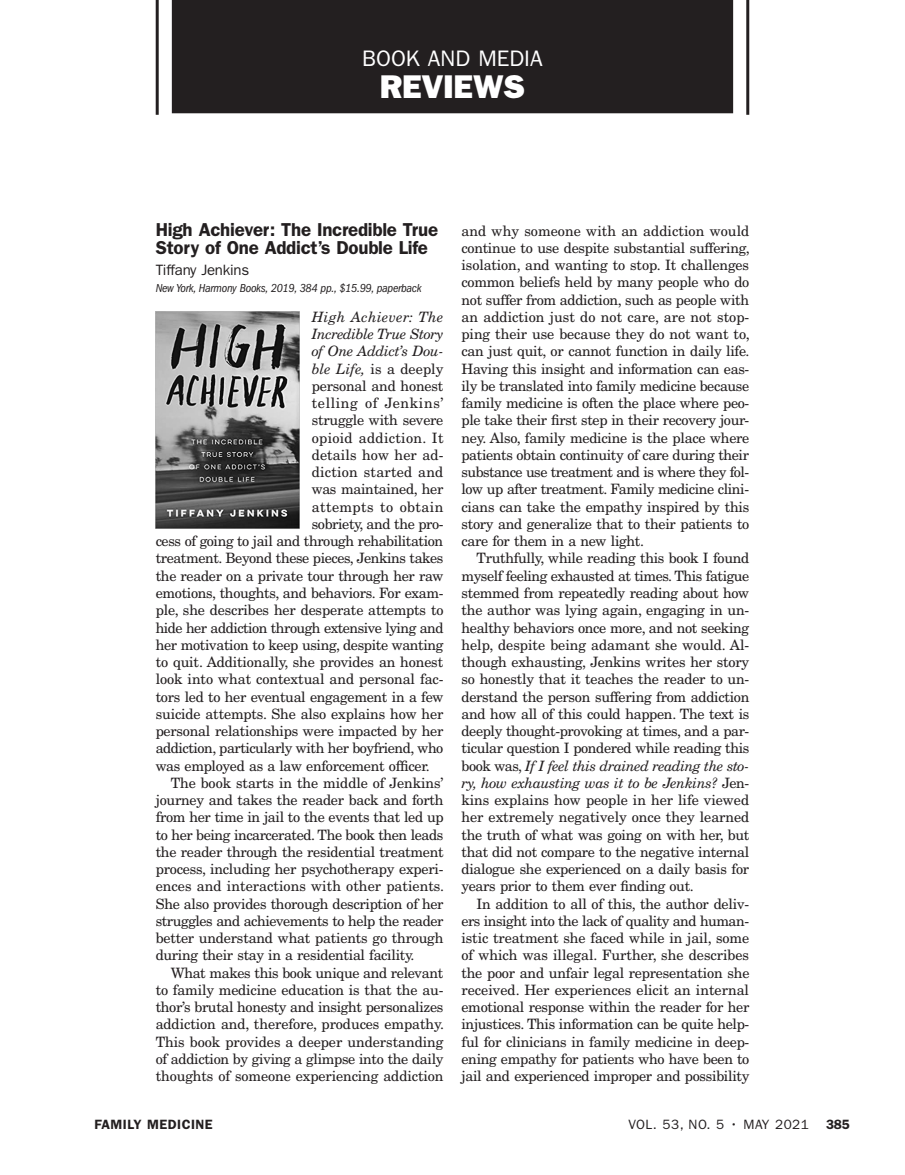
<style>
.page{position:relative;width:905px;height:1175px;background:#fff}
.page>*{position:absolute;margin:0;border:0;box-sizing:border-box;transform-origin:0 0}
.t1{font:33px "ITC Franklin Gothic Std Hvy";letter-spacing:-.005em;color:#fff}
.t2{font:22.5px "ITC Franklin Gothic Std";color:#fff}
.Reviews_Title{font:600 18.75px/18.8px "ITC Franklin Gothic Std";letter-spacing:-.015em;color:#231f20}
.Reviews_Author_of{font:15px "ITC Franklin Gothic Std";letter-spacing:-.015em;color:#231f20}
.Body_Text{font:14.25px/17.2px "New Century Schlbk LT Std";letter-spacing:-.02em;color:#231f20;text-align:justify}
.Body_Text_No_Inden{font:14.25px "New Century Schlbk LT Std";letter-spacing:-.02em;color:#231f20}
.Body_Text_No_Inden-2{font:italic 14.25px "New Century Schlbk LT Std";letter-spacing:-.02em;color:#231f20}
.Body_Text_No_Inden-3{font:14.25px "New Century Schlbk LT Std";letter-spacing:.005em;color:#231f20}
.Body_Text_No_Inden-4{font:14.25px "New Century Schlbk LT Std";letter-spacing:.02em;color:#231f20}
.Body_Text_No_Inden-5{font:14.25px "New Century Schlbk LT Std";letter-spacing:.04em;color:#231f20}
.Body_Text_No_Inden-6{font:14.25px "New Century Schlbk LT Std";letter-spacing:.015em;color:#231f20}
.Body_Text_No_Inden-7{font:italic 14.25px "New Century Schlbk LT Std";letter-spacing:.02em;color:#231f20}
.Body_Text_No_Inden-8{font:14.25px "New Century Schlbk LT Std";letter-spacing:.03em;color:#231f20}
.t3{font:13.5px "ITC Franklin Gothic Std";letter-spacing:.035em;color:#231f20}
.t4{font:600 13.5px "ITC Franklin Gothic Std";letter-spacing:.035em;color:#231f20}
.Reviews_Pub_Info{font:italic condensed 12px "ITC Franklin Gothic Std";letter-spacing:-.02em;color:#231f20}
.s1{font-style:italic}
</style>
<div class="page">
<div style="left:172px;top:0;width:561px;height:113px;background:#231f20"></div>
<hr style="left:746px;top:0;width:3px;height:115px;background:#231f20">
<hr style="left:156px;top:0;width:3px;height:115px;background:#231f20">
<img style="left:156px;top:312px;width:144px;height:216px">
<h2 class="t2" style="left:362px;top:45px;width:182px">BOOK AND MEDIA</h2>
<h1 class="t1" style="left:380px;top:67px;width:147px">REVIEWS</h1>
<p class="Reviews_Title" style="left:156px;top:220px;width:284px">High Achiever: The Incredible True<br>Story of One Addict’s Double Life</p>
<p class="Reviews_Author_of" style="left:156px;top:262px;width:95px">Tiffany Jenkins</p>
<p class="Reviews_Pub_Info" style="left:156px;top:281px;width:267px">New York, Harmony Books, 2019, 384 pp., $15.99, paperback</p>
<p class="Body_Text_No_Inden-7" style="left:312px;top:308px;width:133px">High Achiever: The</p>
<p class="Body_Text_No_Inden-2" style="left:312px;top:325px;width:133px">Incredible True Story</p>
<p class="Body_Text_No_Inden-2" style="left:312px;top:343px;width:133px">of One Addict’s Dou-</p>
<p class="Body_Text_No_Inden-3" style="left:312px;top:360px;width:133px"><span class="s1">ble Life,</span> is a deeply</p>
<p class="Body_Text_No_Inden" style="left:312px;top:377px;width:133px">personal and honest</p>
<p class="Body_Text_No_Inden-5" style="left:312px;top:394px;width:133px">telling of Jenkins’</p>
<p class="Body_Text_No_Inden" style="left:312px;top:411px;width:133px">struggle with severe</p>
<p class="Body_Text_No_Inden-4" style="left:312px;top:429px;width:133px">opioid addiction. It</p>
<p class="Body_Text_No_Inden-3" style="left:312px;top:446px;width:133px">details how her ad-</p>
<p class="Body_Text_No_Inden-6" style="left:312px;top:463px;width:133px">diction started and</p>
<p class="Body_Text_No_Inden" style="left:312px;top:480px;width:133px">was maintained, her</p>
<p class="Body_Text_No_Inden-8" style="left:312px;top:498px;width:133px">attempts to obtain</p>
<p class="Body_Text_No_Inden" style="left:312px;top:515px;width:133px">sobriety, and the pro-</p>
<p class="Body_Text_No_Inden" style="left:156px;top:532px;width:289px">cess of going to jail and through rehabilitation</p>
<p class="Body_Text_No_Inden" style="left:156px;top:549px;width:289px">treatment. Beyond these pieces, Jenkins takes</p>
<p class="Body_Text_No_Inden" style="left:156px;top:567px;width:289px">the reader on a private tour through her raw</p>
<p class="Body_Text_No_Inden" style="left:156px;top:584px;width:289px">emotions, thoughts, and behaviors. For exam-</p>
<p class="Body_Text_No_Inden" style="left:156px;top:601px;width:289px">ple, she describes her desperate attempts to</p>
<p class="Body_Text_No_Inden" style="left:156px;top:618px;width:289px">hide her addiction through extensive lying and</p>
<p class="Body_Text_No_Inden" style="left:156px;top:636px;width:289px">her motivation to keep using, despite wanting</p>
<p class="Body_Text_No_Inden" style="left:156px;top:653px;width:289px">to quit. Additionally, she provides an honest</p>
<p class="Body_Text_No_Inden" style="left:156px;top:670px;width:289px">look into what contextual and personal fac-</p>
<p class="Body_Text_No_Inden" style="left:156px;top:687px;width:289px">tors led to her eventual engagement in a few</p>
<p class="Body_Text_No_Inden" style="left:156px;top:705px;width:289px">suicide attempts. She also explains how her</p>
<p class="Body_Text_No_Inden" style="left:156px;top:722px;width:289px">personal relationships were impacted by her</p>
<p class="Body_Text_No_Inden" style="left:156px;top:739px;width:289px">addiction, particularly with her boyfriend, who</p>
<p class="Body_Text_No_Inden" style="left:156px;top:756px;width:276px">was employed as a law enforcement officer.</p>
<p class="Body_Text" style="left:156px;top:774px;width:290px;text-indent:15px">The book starts in the middle of Jenkins’ journey and takes the reader back and forth from her time in jail to the events that led up to her being incarcerated. The book then leads the reader through the residential treatment process, including her psychotherapy experi&shy;ences and interactions with other patients.<br>She also provides thorough description of her struggles and achievements to help the reader better understand what patients go through during their stay in a residential facility.</p>
<p class="Body_Text" style="left:156px;top:964px;width:290px;text-indent:15px">What makes this book unique and relevant to family medicine education is that the au&shy;thor’s brutal honesty and insight personalizes addiction and, therefore, produces empathy.<br>This book provides a deeper understanding of addiction by giving a glimpse into the daily thoughts of someone experiencing addiction</p>
<p class="Body_Text" style="left:461px;top:222px;width:290px">and why someone with an addiction would continue to use despite substantial suffering, isolation, and wanting to stop. It challenges common beliefs held by many people who do not suffer from addiction, such as people with an addiction just do not care, are not stop&shy;ping their use because they do not want to, can just quit, or cannot function in daily life.<br>Having this insight and information can eas&shy;ily be translated into family medicine because family medicine is often the place where peo&shy;ple take their first step in their recovery jour&shy;ney. Also, family medicine is the place where patients obtain continuity of care during their substance use treatment and is where they fol&shy;low up after treatment. Family medicine clini&shy;cians can take the empathy inspired by this story and generalize that to their patients to care for them in a new light.</p>
<p class="Body_Text" style="left:461px;top:550px;width:289px;text-indent:15px">Truthfully, while reading this book I found myself feeling exhausted at times. This fatigue stemmed from repeatedly reading about how the author was lying again, engaging in un&shy;healthy behaviors once more, and not seeking help, despite being adamant she would. Al&shy;though exhausting, Jenkins writes her story so honestly that it teaches the reader to un&shy;derstand the person suffering from addiction and how all of this could happen. The text is deeply thought-provoking at times, and a par&shy;ticular question I pondered while reading this book was, <span class="s1">If I feel this drained reading the sto&shy;ry, how exhausting was it to be Jenkins?</span> Jen&shy;kins explains how people in her life viewed her extremely negatively once they learned the truth of what was going on with her, but that did not compare to the negative internal dialogue she experienced on a daily basis for years prior to them ever finding out.</p>
<p class="Body_Text" style="left:461px;top:895px;width:289px;text-indent:15px">In addition to all of this, the author deliv&shy;ers insight into the lack of quality and human&shy;istic treatment she faced while in jail, some of which was illegal. Further, she describes the poor and unfair legal representation she received. Her experiences elicit an internal emotional response within the reader for her injustices. This information can be quite help&shy;ful for clinicians in family medicine in deep&shy;ening empathy for patients who have been to jail and experienced improper and possibility</p>
<p class="t4" style="left:94px;top:1116px;width:120px">FAMILY MEDICINE</p>
<p class="t3" style="left:628px;top:1116px;width:182px">VOL. 53, NO. 5 • MAY 2021</p>
<p class="t4" style="left:826px;top:1116px;width:25px">385</p>
</div>
